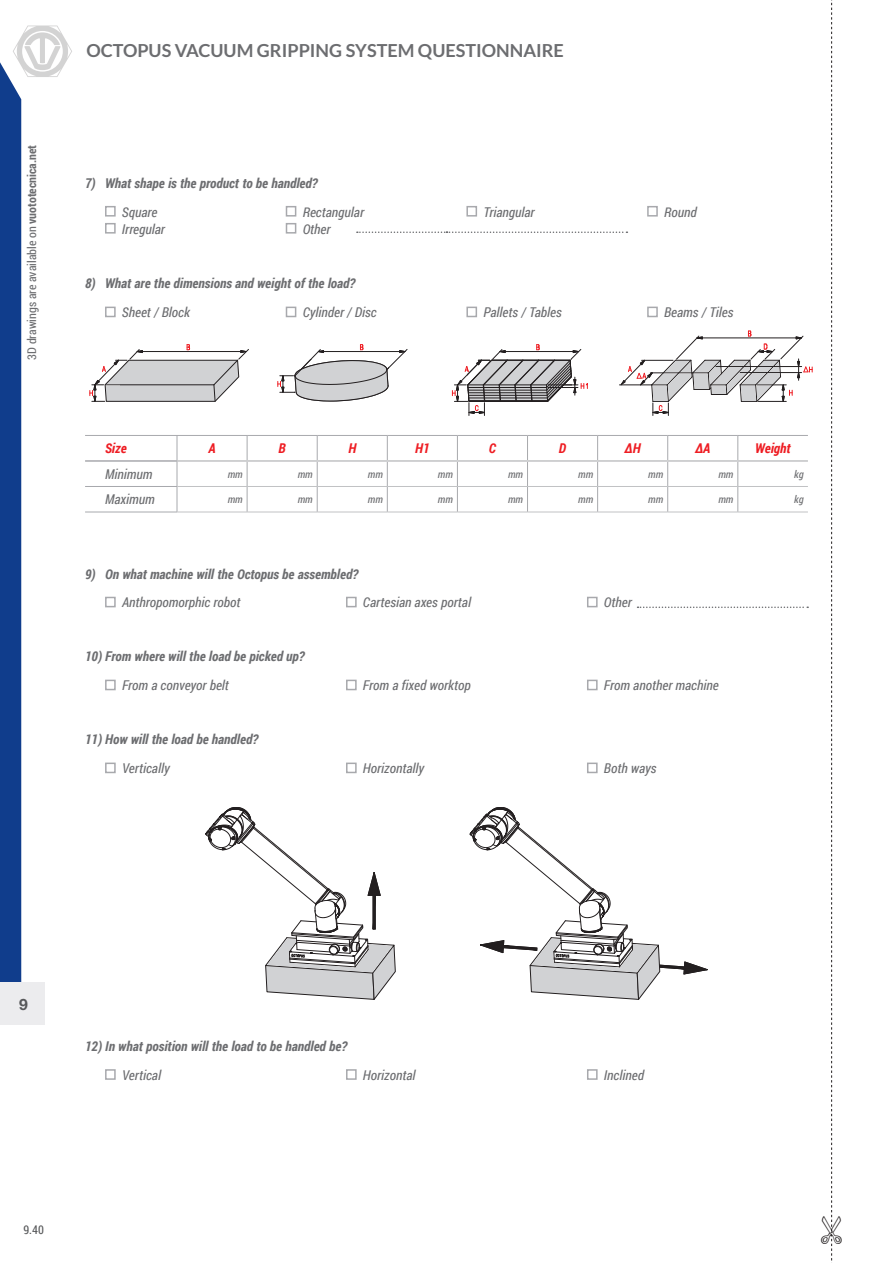
<style>
.page{position:relative;width:893px;height:1263px;background:#fff}
.page>*{position:absolute;margin:0;border:0;box-sizing:border-box;transform-origin:0 0}
.t1{font:700 18px "Lato";color:#6c6d70}
.t2{font:700 15.75px "Helvetica Neue LT Std";color:#57585a}
.t3{font:italic 13.5px "Roboto Condensed";color:#6c6d70}
.t4{font:italic 700 13.5px "Roboto Condensed";color:#6c6d70}
.t5{font:italic 700 13.5px "Roboto Condensed";color:#ee1d23}
.t6{font:12px "Roboto Condensed";color:#6c6d70}
.t7{font:12px "Roboto Condensed";color:#57585a}
.t8{font:italic 10.5px "Roboto Condensed";color:#6c6d70}
.s1{font-weight:700}
</style>
<div class="page">
<svg style="left:90px;top:344px;width:159px;height:58px"></svg>
<svg style="left:278px;top:344px;width:129px;height:58px"></svg>
<svg style="left:205px;top:807px;width:191px;height:193px"></svg>
<svg style="left:470px;top:807px;width:238px;height:193px"></svg>
<svg style="left:452px;top:344px;width:136px;height:71px"></svg>
<hr style="left:619px;top:385px;width:33px;height:1px;background:#231f20">
<svg style="left:621px;top:331px;width:192px;height:84px"></svg>
<div style="left:0;top:982px;width:45px;height:43px;background:#ececee"></div>
<svg style="left:0;top:25px;width:72px;height:957px"></svg>
<hr style="left:85px;top:435px;width:92px;height:1px;background:#a8a9ad">
<hr style="left:177px;top:435px;width:70px;height:1px;background:#a8a9ad">
<hr style="left:247px;top:435px;width:70px;height:1px;background:#a8a9ad">
<hr style="left:317px;top:435px;width:70px;height:1px;background:#a8a9ad">
<hr style="left:387px;top:435px;width:70px;height:1px;background:#a8a9ad">
<hr style="left:457px;top:435px;width:70px;height:1px;background:#a8a9ad">
<hr style="left:527px;top:435px;width:71px;height:1px;background:#a8a9ad">
<hr style="left:598px;top:435px;width:70px;height:1px;background:#a8a9ad">
<hr style="left:668px;top:435px;width:70px;height:1px;background:#a8a9ad">
<hr style="left:738px;top:435px;width:70px;height:1px;background:#a8a9ad">
<hr style="left:85px;top:486px;width:92px;height:1px;background:#a8a9ad">
<svg style="left:177px;top:436px;width:1px;height:76px"></svg>
<svg style="left:247px;top:436px;width:1px;height:76px"></svg>
<svg style="left:317px;top:436px;width:1px;height:76px"></svg>
<svg style="left:387px;top:436px;width:1px;height:76px"></svg>
<svg style="left:457px;top:436px;width:1px;height:76px"></svg>
<svg style="left:527px;top:436px;width:1px;height:76px"></svg>
<svg style="left:597px;top:436px;width:1px;height:76px"></svg>
<svg style="left:667px;top:436px;width:1px;height:76px"></svg>
<svg style="left:738px;top:436px;width:1px;height:76px"></svg>
<hr style="left:85px;top:512px;width:92px;height:1px;background:#a8a9ad">
<hr style="left:177px;top:486px;width:70px;height:1px;background:#c1c2c4">
<hr style="left:247px;top:486px;width:70px;height:1px;background:#c1c2c4">
<hr style="left:317px;top:486px;width:70px;height:1px;background:#c1c2c4">
<hr style="left:387px;top:486px;width:70px;height:1px;background:#c1c2c4">
<hr style="left:457px;top:486px;width:70px;height:1px;background:#c1c2c4">
<hr style="left:527px;top:486px;width:71px;height:1px;background:#c1c2c4">
<hr style="left:598px;top:486px;width:70px;height:1px;background:#c1c2c4">
<hr style="left:668px;top:486px;width:70px;height:1px;background:#c1c2c4">
<hr style="left:738px;top:486px;width:70px;height:1px;background:#c1c2c4">
<hr style="left:177px;top:512px;width:70px;height:1px;background:#c1c2c4">
<hr style="left:247px;top:512px;width:70px;height:1px;background:#c1c2c4">
<hr style="left:317px;top:512px;width:70px;height:1px;background:#c1c2c4">
<hr style="left:387px;top:512px;width:70px;height:1px;background:#c1c2c4">
<hr style="left:457px;top:512px;width:70px;height:1px;background:#c1c2c4">
<hr style="left:527px;top:512px;width:71px;height:1px;background:#c1c2c4">
<hr style="left:598px;top:512px;width:70px;height:1px;background:#c1c2c4">
<hr style="left:668px;top:512px;width:70px;height:1px;background:#c1c2c4">
<hr style="left:738px;top:512px;width:70px;height:1px;background:#c1c2c4">
<hr style="left:85px;top:460px;width:92px;height:2px;background:#a8a9ad">
<hr style="left:177px;top:460px;width:70px;height:2px;background:#c1c2c4">
<hr style="left:247px;top:460px;width:70px;height:2px;background:#c1c2c4">
<hr style="left:317px;top:460px;width:70px;height:2px;background:#c1c2c4">
<hr style="left:387px;top:460px;width:70px;height:2px;background:#c1c2c4">
<hr style="left:457px;top:460px;width:70px;height:2px;background:#c1c2c4">
<hr style="left:527px;top:460px;width:71px;height:2px;background:#c1c2c4">
<hr style="left:598px;top:460px;width:70px;height:2px;background:#c1c2c4">
<hr style="left:668px;top:460px;width:70px;height:2px;background:#c1c2c4">
<hr style="left:738px;top:460px;width:70px;height:2px;background:#c1c2c4">
<svg style="left:637px;top:606px;width:171px;height:2px"></svg>
<div style="left:105px;top:597px;width:11px;height:10px;border:2px solid #a8a9ad"></div>
<div style="left:346px;top:597px;width:11px;height:10px;border:2px solid #a8a9ad"></div>
<div style="left:587px;top:597px;width:11px;height:10px;border:2px solid #a8a9ad"></div>
<div style="left:105px;top:680px;width:11px;height:10px;border:2px solid #a8a9ad"></div>
<div style="left:346px;top:680px;width:11px;height:10px;border:2px solid #a8a9ad"></div>
<div style="left:587px;top:680px;width:11px;height:10px;border:2px solid #a8a9ad"></div>
<div style="left:105px;top:762px;width:11px;height:11px;border:2px solid #a8a9ad"></div>
<div style="left:346px;top:762px;width:11px;height:11px;border:2px solid #a8a9ad"></div>
<div style="left:587px;top:762px;width:11px;height:11px;border:2px solid #a8a9ad"></div>
<div style="left:105px;top:1069px;width:11px;height:11px;border:2px solid #a8a9ad"></div>
<div style="left:346px;top:1069px;width:11px;height:11px;border:2px solid #a8a9ad"></div>
<div style="left:587px;top:1069px;width:11px;height:11px;border:2px solid #a8a9ad"></div>
<svg style="left:357px;top:231px;width:270px;height:2px"></svg>
<div style="left:105px;top:206px;width:11px;height:11px;border:2px solid #a8a9ad"></div>
<div style="left:286px;top:206px;width:10px;height:11px;border:2px solid #a8a9ad"></div>
<div style="left:466px;top:206px;width:11px;height:11px;border:2px solid #a8a9ad"></div>
<div style="left:647px;top:206px;width:11px;height:11px;border:2px solid #a8a9ad"></div>
<div style="left:105px;top:223px;width:11px;height:11px;border:2px solid #a8a9ad"></div>
<div style="left:286px;top:223px;width:10px;height:11px;border:2px solid #a8a9ad"></div>
<div style="left:105px;top:307px;width:11px;height:10px;border:2px solid #a8a9ad"></div>
<div style="left:286px;top:307px;width:10px;height:10px;border:2px solid #a8a9ad"></div>
<div style="left:466px;top:307px;width:11px;height:10px;border:2px solid #a8a9ad"></div>
<div style="left:647px;top:307px;width:11px;height:10px;border:2px solid #a8a9ad"></div>
<svg style="left:831px;top:0;width:2px;height:1263px"></svg>
<p class="t6" style="left:23px;top:360px;width:216px;rotate:-90deg">3D drawings are available on <span class="s1">vuototecnica.net</span></p>
<h1 class="t1" style="left:87px;top:40px;width:479px">OCTOPUS VACUUM GRIPPING SYSTEM QUESTIONNAIRE</h1>
<p class="t4" style="left:85px;top:174px;width:234px">7) What shape is the product to be handled?</p>
<p class="t3" style="left:122px;top:202px;width:37px">Square</p>
<p class="t3" style="left:303px;top:202px;width:63px">Rectangular</p>
<p class="t3" style="left:483px;top:202px;width:53px">Triangular</p>
<p class="t3" style="left:664px;top:202px;width:34px">Round</p>
<p class="t3" style="left:122px;top:219px;width:45px">Irregular</p>
<p class="t3" style="left:303px;top:219px;width:29px">Other</p>
<p class="t4" style="left:85px;top:274px;width:272px">8) What are the dimensions and weight of the load?</p>
<p class="t3" style="left:122px;top:303px;width:69px">Sheet / Block</p>
<p class="t3" style="left:303px;top:303px;width:76px">Cylinder / Disc</p>
<p class="t3" style="left:483px;top:303px;width:80px">Pallets / Tables</p>
<p class="t3" style="left:664px;top:303px;width:71px">Beams / Tiles</p>
<p class="t5" style="left:105px;top:439px;width:23px">Size</p>
<p class="t5" style="left:208px;top:439px;width:9px">A</p>
<p class="t5" style="left:279px;top:439px;width:9px">B</p>
<p class="t5" style="left:348px;top:439px;width:9px">H</p>
<p class="t5" style="left:415px;top:439px;width:16px">H1</p>
<p class="t5" style="left:489px;top:439px;width:9px">C</p>
<p class="t5" style="left:559px;top:439px;width:9px">D</p>
<p class="t5" style="left:625px;top:439px;width:18px">ΔH</p>
<p class="t5" style="left:695px;top:439px;width:17px">ΔA</p>
<p class="t5" style="left:755px;top:439px;width:37px">Weight</p>
<p class="t3" style="left:105px;top:465px;width:49px">Minimum</p>
<p class="t8" style="left:228px;top:467px;width:16px">mm</p>
<p class="t8" style="left:298px;top:467px;width:16px">mm</p>
<p class="t8" style="left:368px;top:467px;width:16px">mm</p>
<p class="t8" style="left:438px;top:467px;width:16px">mm</p>
<p class="t8" style="left:508px;top:467px;width:16px">mm</p>
<p class="t8" style="left:578px;top:467px;width:16px">mm</p>
<p class="t8" style="left:648px;top:467px;width:16px">mm</p>
<p class="t8" style="left:718px;top:467px;width:16px">mm</p>
<p class="t8" style="left:794px;top:467px;width:11px">kg</p>
<p class="t3" style="left:105px;top:490px;width:51px">Maximum</p>
<p class="t8" style="left:228px;top:492px;width:16px">mm</p>
<p class="t8" style="left:298px;top:492px;width:16px">mm</p>
<p class="t8" style="left:368px;top:492px;width:16px">mm</p>
<p class="t8" style="left:438px;top:492px;width:16px">mm</p>
<p class="t8" style="left:508px;top:492px;width:16px">mm</p>
<p class="t8" style="left:578px;top:492px;width:16px">mm</p>
<p class="t8" style="left:648px;top:492px;width:16px">mm</p>
<p class="t8" style="left:718px;top:492px;width:16px">mm</p>
<p class="t8" style="left:794px;top:492px;width:11px">kg</p>
<p class="t4" style="left:85px;top:564px;width:275px">9) On what machine will the Octopus be assembled?</p>
<p class="t3" style="left:122px;top:593px;width:120px">Anthropomorphic robot</p>
<p class="t3" style="left:363px;top:593px;width:110px">Cartesian axes portal</p>
<p class="t3" style="left:604px;top:593px;width:29px">Other</p>
<p class="t4" style="left:85px;top:647px;width:221px">10) From where will the load be picked up?</p>
<p class="t3" style="left:122px;top:676px;width:108px">From a conveyor belt</p>
<p class="t3" style="left:363px;top:676px;width:109px">From a fixed worktop</p>
<p class="t3" style="left:604px;top:676px;width:116px">From another machine</p>
<p class="t4" style="left:85px;top:730px;width:175px">11) How will the load be handled?</p>
<p class="t3" style="left:122px;top:759px;width:49px">Vertically</p>
<p class="t3" style="left:363px;top:759px;width:63px">Horizontally</p>
<p class="t3" style="left:604px;top:759px;width:54px">Both ways</p>
<p class="t2" style="left:19px;top:995px;width:10px">9</p>
<p class="t4" style="left:85px;top:1037px;width:264px">12) In what position will the load to be handled be?</p>
<p class="t3" style="left:122px;top:1066px;width:40px">Vertical</p>
<p class="t3" style="left:363px;top:1066px;width:54px">Horizontal</p>
<p class="t3" style="left:604px;top:1066px;width:42px">Inclined</p>
<p class="t7" style="left:23px;top:1221px;width:22px">9.40</p>
</div>
